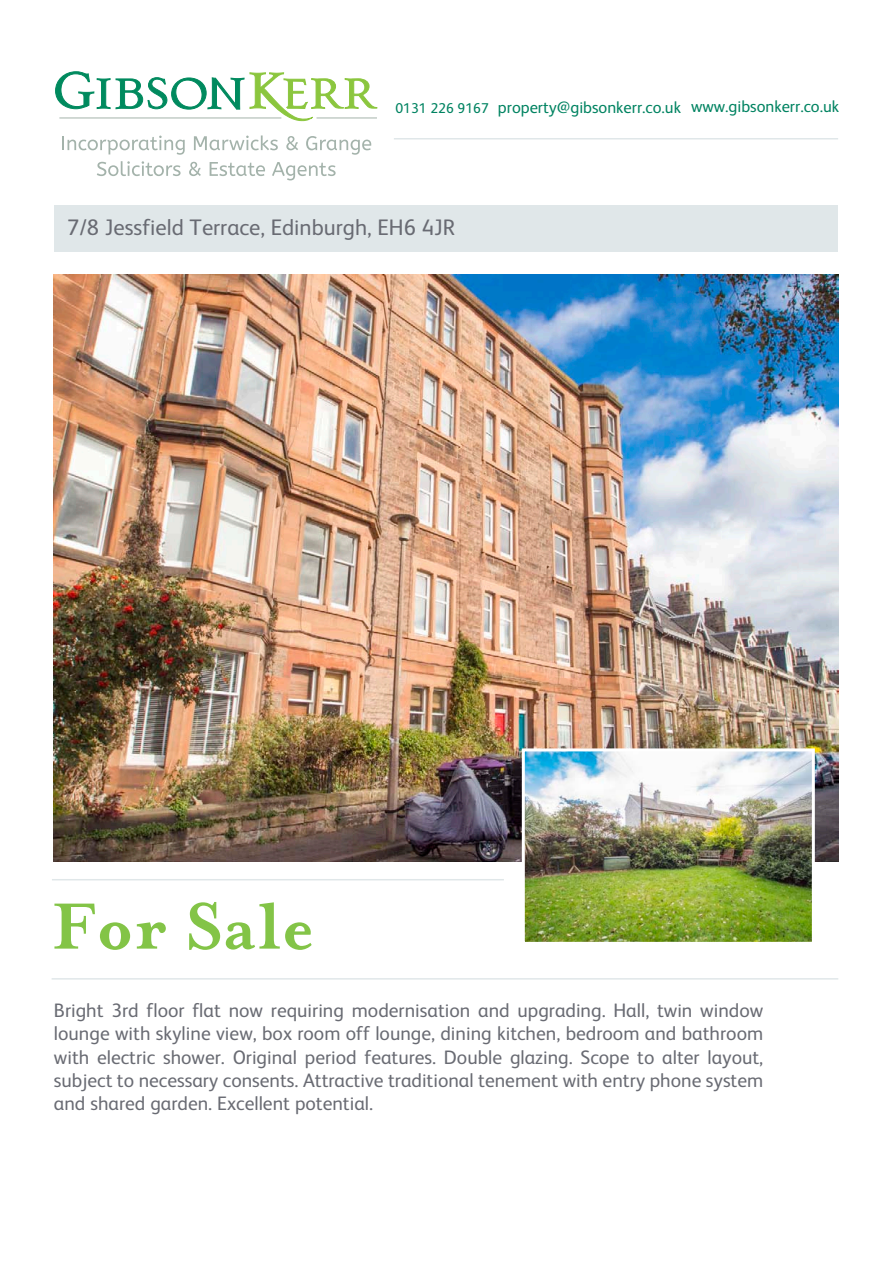
<style>
.page{position:relative;width:893px;height:1263px;background:#fff}
.page>*{position:absolute;margin:0;border:0;box-sizing:border-box;transform-origin:0 0}
.t1{font:700 75px "Mrs Eaves";color:#83c447}
.address{font:22.5px "FS Albert";color:#696b73}
.front_text{font:19.5px/23.4px "FS Albert";color:#696b73;text-align:justify}
.t2{font:16.5px "FS Albert";color:#008361}
.t3{font:14.25px "FS Albert";color:#008361}
</style>
<div class="page">
<svg style="left:55px;top:72px;width:55px;height:37px"></svg>
<svg style="left:116px;top:77px;width:128px;height:33px"></svg>
<svg style="left:250px;top:72px;width:127px;height:49px"></svg>
<hr style="left:59px;top:117px;width:222px;height:1px;background:#a4b3ab">
<hr style="left:316px;top:117px;width:61px;height:1px;background:#a4b3ab">
<svg style="left:62px;top:136px;width:123px;height:19px"></svg>
<svg style="left:194px;top:135px;width:84px;height:15px"></svg>
<svg style="left:286px;top:136px;width:12px;height:14px"></svg>
<svg style="left:306px;top:136px;width:65px;height:19px"></svg>
<svg style="left:97px;top:161px;width:84px;height:15px"></svg>
<svg style="left:189px;top:162px;width:12px;height:14px"></svg>
<svg style="left:210px;top:162px;width:55px;height:14px"></svg>
<svg style="left:272px;top:162px;width:64px;height:18px"></svg>
<div style="left:54px;top:205px;width:783px;height:47px;background:#e0e7e9"></div>
<hr style="left:394px;top:138px;width:444px;height:1px;background:#e0e7e9">
<hr style="left:52px;top:879px;width:452px;height:1px;background:#e0e7e9">
<hr style="left:52px;top:978px;width:786px;height:1px;background:#e0e7e9">
<img style="left:54px;top:275px;width:784px;height:586px">
<img style="left:526px;top:752px;width:285px;height:189px">
<div style="left:522px;top:748px;width:293px;height:197px;border:3px solid #fff"></div>
<p class="t3" style="left:395px;top:100px;width:95px">0131 226 9167</p>
<p class="t2" style="left:498px;top:98px;width:185px">property@gibsonkerr.co.uk</p>
<p class="t2" style="left:691px;top:97px;width:150px">www.gibsonkerr.co.uk</p>
<p class="address" style="left:67px;top:214px;width:390px">7/8 Jessfield Terrace, Edinburgh, EH6 4JR</p>
<p class="t1" style="left:52px;top:883px;width:264px">For Sale</p>
<p class="front_text" style="left:54px;top:998px;width:711px">Bright 3rd floor flat now requiring modernisation and upgrading. Hall, twin window lounge with skyline view, box room off lounge, dining kitchen, bedroom and bathroom with electric shower. Original period features. Double glazing. Scope to alter layout, subject to necessary consents. Attractive traditional tenement with entry phone system and shared garden. Excellent potential.</p>
</div>
